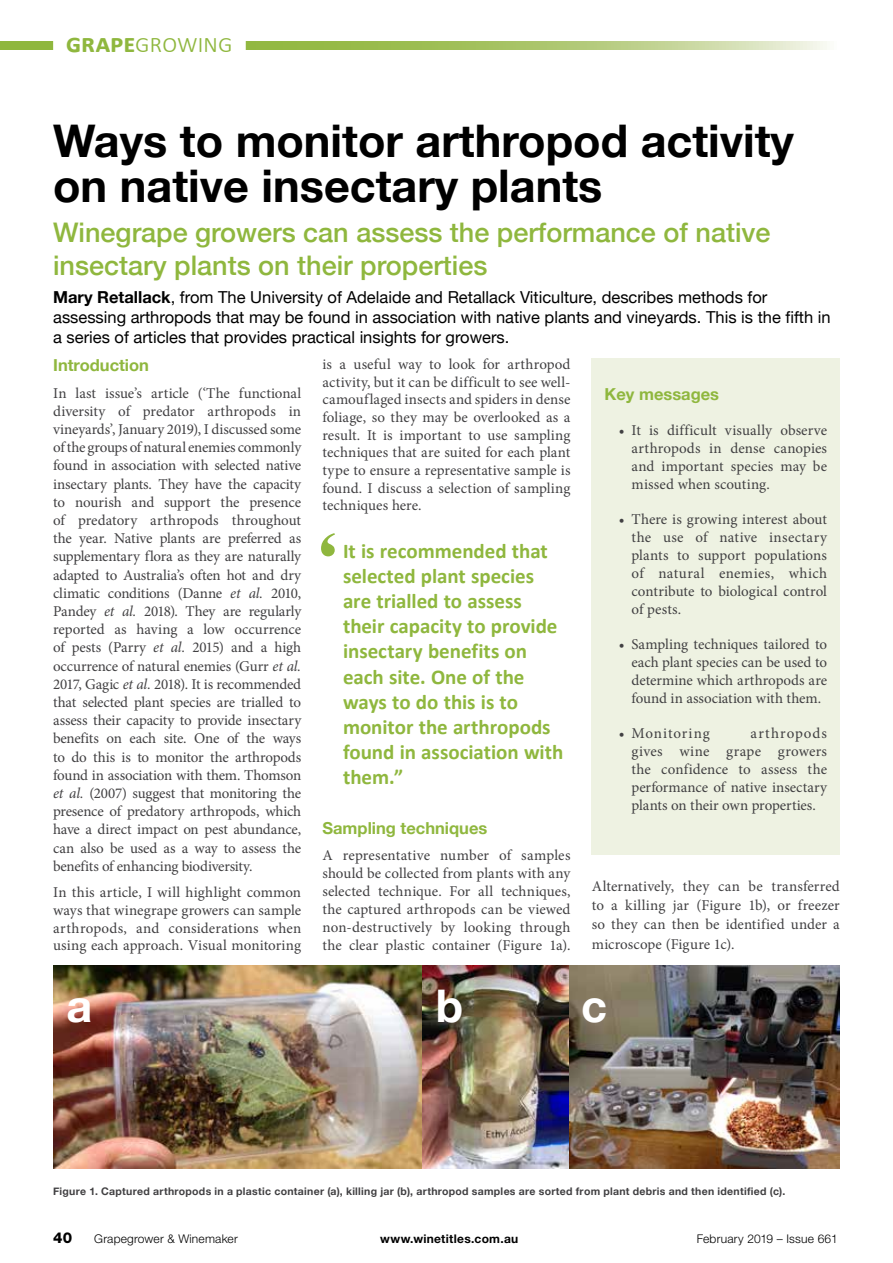
<style>
.page{position:relative;width:893px;height:1263px;background:#fff}
.page>*{position:absolute;margin:0;border:0;box-sizing:border-box;transform-origin:0 0}
.t1{font:700 45px/45px "Helvetica Neue";color:#000}
.t2{font:700 45px "Helvetica Neue";color:#fff}
.t3{font:500 27px/32.4px "Helvetica Neue";color:#8fb73e}
.t4{font:300 27px "Calibri";letter-spacing:-.015em;color:#8fb73e}
.t5{font:700 21px/25.2px "Calibri";color:#8fb73e}
.t6{font:16.5px/19.8px "Helvetica Neue";color:#000}
.t7{font:700 16.5px "Helvetica Neue";color:#8fb73e}
.t8{font:15px/18.1px "Minion Pro";letter-spacing:.005em;color:#414042;text-align:justify}
.t9{font:15px "Minion Pro";letter-spacing:.055em;color:#414042}
.t10{font:800 15px "Helvetica Neue LT Std";color:#000}
.t11{font:300 12px "Helvetica Neue LT Std";letter-spacing:.015em;color:#000}
.t12{font:700 12px "Helvetica Neue LT Std";letter-spacing:.025em;color:#000}
.t13{font:700 10.5px "Helvetica Neue";letter-spacing:.03em;color:#414042}
.s1{font-weight:700}
.s2{font-style:italic}
</style>
<div class="page">
<svg style="left:0;top:41px;width:827px;height:9px;background:#b0c975"></svg>
<div style="left:53px;top:24px;width:193px;height:28px;background:#fff"></div>
<div style="left:592px;top:359px;width:248px;height:496px;background:#eef2e2"></div>
<img style="left:53px;top:965px;width:787px;height:203px">
<svg style="left:321px;top:533px;width:14px;height:23px"></svg>
<h2 class="t4" style="left:66px;top:27px;width:169px"><span class="s1">grape</span>growing</h2>
<h1 class="t1" style="left:53px;top:119px;width:742px">Ways to monitor arthropod activity on native insectary plants</h1>
<h2 class="t3" style="left:53px;top:214px;width:719px">Winegrape growers can assess the performance of native insectary plants on their properties</h2>
<p class="t6" style="left:53px;top:288px;width:779px"><span class="s1">Mary Retallack</span>, from The University of Adelaide and Retallack Viticulture, describes methods for assessing arthropods that may be found in association with native plants and vineyards. This is the fifth in a series of articles that provides practical insights for growers.</p>
<p class="t7" style="left:53px;top:352px;width:97px">Introduction</p>
<p class="t8" style="left:53px;top:384px;width:250px">In last issue’s article (‘The functional diversity of predator arthropods in vineyards’, January 2019), I discussed some of the groups of natural enemies commonly found in association with selected native insectary plants. They have the capacity to nourish and support the presence of predatory arthropods throughout the year. Native plants are preferred as supplementary flora as they are naturally adapted to Australia’s often hot and dry climatic conditions (Danne <span class="s2">et al.</span> 2010, Pandey <span class="s2">et al.</span> 2018). They are regularly reported as having a low occurrence of pests (Parry <span class="s2">et al.</span> 2015) and a high occurrence of natural enemies (Gurr <span class="s2">et al.<br></span>2017, Gagic <span class="s2">et al.</span> 2018). It is recommended that selected plant species are trialled to assess their capacity to provide insectary benefits on each site. One of the ways to do this is to monitor the arthropods found in association with them. Thomson <span class="s2">et al.</span> (2007) suggest that monitoring the presence of predatory arthropods, which have a direct impact on pest abundance, can also be used as a way to assess the benefits of enhancing biodiversity.</p>
<p class="t8" style="left:53px;top:883px;width:250px;line-height:17.7px">In this article, I will highlight common ways that winegrape growers can sample arthropods, and considerations when using each approach. Visual monitoring</p>
<p class="t8" style="left:322px;top:355px;width:250px;line-height:17.7px">is a useful way to look for arthropod activity, but it can be difficult to see well&shy;camouflaged insects and spiders in dense foliage, so they may be overlooked as a result. It is important to use sampling techniques that are suited for each plant type to ensure a representative sample is found. I discuss a selection of sampling techniques here.</p>
<p class="t7" style="left:604px;top:381px;width:116px">Key messages</p>
<p class="t8" style="left:631px;top:421px;width:197px;text-indent:-13px">• It is difficult visually observe arthropods in dense canopies and important species may be missed when scouting.</p>
<p class="t8" style="left:631px;top:510px;width:197px;text-indent:-13px">• There is growing interest about the use of native insectary plants to support populations of natural enemies, which contribute to biological control of pests.</p>
<p class="t8" style="left:631px;top:635px;width:197px;text-indent:-13px">• Sampling techniques tailored to each plant species can be used to determine which arthropods are found in association with them.</p>
<p class="t9" style="left:619px;top:723px;width:93px">• Monitoring</p>
<h3 class="t5" style="left:343px;top:538px;width:222px">It is recommended that selected plant species are trialled to assess their capacity to provide insectary benefits on each site. One of the ways to do this is to monitor the arthropods found in association with them.”</h3>
<p class="t8" style="left:631px;top:725px;width:197px;text-indent:119px">arthropods gives wine grape growers the confidence to assess the performance of native insectary plants on their own properties.</p>
<p class="t7" style="left:322px;top:815px;width:166px">Sampling techniques</p>
<p class="t8" style="left:322px;top:847px;width:250px">A representative number of samples should be collected from plants with any selected technique. For all techniques, the captured arthropods can be viewed non-destructively by looking through the clear plastic container (Figure 1a).</p>
<p class="t8" style="left:592px;top:877px;width:250px;line-height:19px">Alternatively, they can be transferred to a killing jar (Figure 1b), or freezer so they can then be identified under a microscope (Figure 1c).</p>
<h1 class="t2" style="left:67px;top:970px;width:27px">a</h1>
<h1 class="t2" style="left:436px;top:970px;width:29px">b</h1>
<h1 class="t2" style="left:581px;top:970px;width:27px">c</h1>
<p class="t13" style="left:53px;top:1183px;width:734px">Figure 1. Captured arthropods in a plastic container (a), killing jar (b), arthropod samples are sorted from plant debris and then identified (c).</p>
<p class="t10" style="left:53px;top:1229px;width:21px">40</p>
<p class="t11" style="left:94px;top:1231px;width:145px">Grapegrower &amp; Winemaker</p>
<p class="t12" style="left:380px;top:1231px;width:140px">www.winetitles.com.au</p>
<p class="t11" style="left:697px;top:1231px;width:143px">February 2019 – Issue 661</p>
</div>
